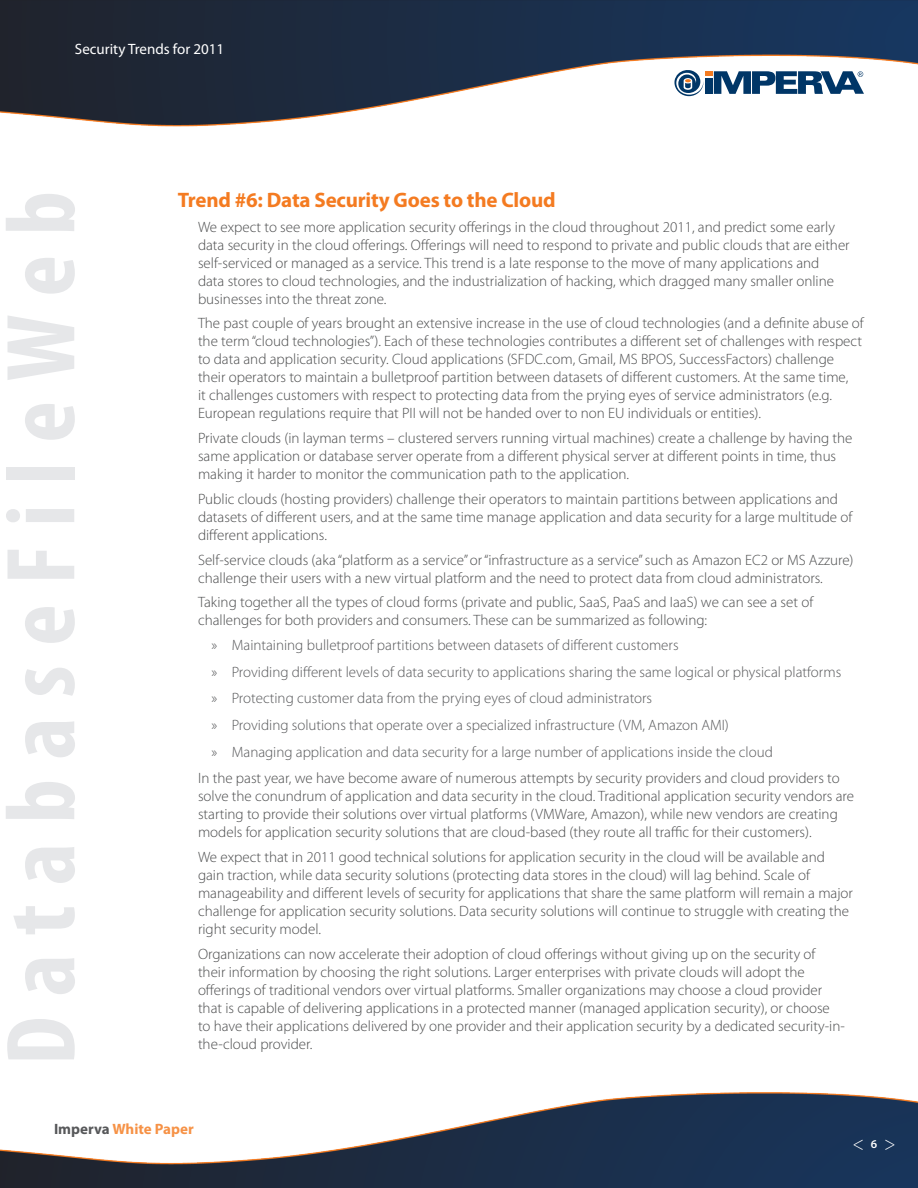
<style>
.page{position:relative;width:918px;height:1188px;background:#fff}
.page>*{position:absolute;margin:0;border:0;box-sizing:border-box;transform-origin:0 0}
.t1{font:700 condensed 99px "Myriad Pro";letter-spacing:.2em;color:#e6e7e9}
.body_header{font:700 21px "Myriad Pro";letter-spacing:-.01em;color:#f47b21}
.t2{font:300 19.5px "Myriad Pro";color:#fff}
.Body_Copy{font:300 15px/18px "Myriad Pro";color:#4b4c4d}
.Feature_Bullets{font:300 15px "Myriad Pro";color:#57585a}
.t3{font:15px "Myriad Pro";color:#fff}
.t4{font:700 15px "Myriad Pro";color:#f69246}
.t5{font:600 12px "Myriad Pro";color:#fff}
.s1{color:#57585a}
</style>
<div class="page">
<img style="left:0;top:1092px;width:918px;height:96px">
<img style="left:0;top:0;width:918px;height:127px">
<svg style="left:674px;top:70px;width:29px;height:26px"></svg>
<div style="left:705px;top:71px;width:8px;height:5px;background:#f47b21"></div>
<div style="left:705px;top:78px;width:8px;height:16px;background:#003667"></div>
<svg style="left:714px;top:71px;width:150px;height:23px"></svg>
<p class="t3" style="left:75px;top:39px;width:151px">Security Trends for 2011</p>
<h1 class="t1" style="left:-21px;top:1065px;width:876px;rotate:-90deg">DatabaseFileWeb</h1>
<p class="body_header" style="left:178px;top:186px;width:379px">Trend #6: Data Security Goes to the Cloud</p>
<p class="Body_Copy" style="left:198px;top:218px;width:653px">We expect to see more application security offerings in the cloud throughout 2011, and predict some early data security in the cloud offerings. Offerings will need to respond to private and public clouds that are either self-serviced or managed as a service. This trend is a late response to the move of many applications and<br>data stores to cloud technologies, and the industrialization of hacking, which dragged many smaller online businesses into the threat zone.</p>
<p class="Body_Copy" style="left:198px;top:315px;width:667px">The past couple of years brought an extensive increase in the use of cloud technologies (and a definite abuse of the term “cloud technologies”). Each of these technologies contributes a different set of challenges with respect to data and application security. Cloud applications (SFDC.com, Gmail, MS BPOS, SuccessFactors) challenge their operators to maintain a bulletproof partition between datasets of different customers. At the same time,<br>it challenges customers with respect to protecting data from the prying eyes of service administrators (e.g.<br>European regulations require that PII will not be handed over to non EU individuals or entities).</p>
<p class="Body_Copy" style="left:198px;top:429px;width:656px">Private clouds (in layman terms – clustered servers running virtual machines) create a challenge by having the same application or database server operate from a different physical server at different points in time, thus making it harder to monitor the communication path to the application.</p>
<p class="Body_Copy" style="left:198px;top:490px;width:656px">Public clouds (hosting providers) challenge their operators to maintain partitions between applications and datasets of different users, and at the same time manage application and data security for a large multitude of different applications.</p>
<p class="Body_Copy" style="left:198px;top:551px;width:657px">Self-service clouds (aka “platform as a service” or “infrastructure as a service” such as Amazon EC2 or MS Azzure) challenge their users with a new virtual platform and the need to protect data from cloud administrators.</p>
<p class="Body_Copy" style="left:198px;top:594px;width:617px">Taking together all the types of cloud forms (private and public, SaaS, PaaS and IaaS) we can see a set of challenges for both providers and consumers. These can be summarized as following:</p>
<p class="Feature_Bullets" style="left:212px;top:637px;width:469px">» Maintaining bulletproof partitions between datasets of different customers</p>
<p class="Feature_Bullets" style="left:212px;top:664px;width:631px">» Providing different levels of data security to applications sharing the same logical or physical platforms</p>
<p class="Feature_Bullets" style="left:212px;top:690px;width:442px">» Protecting customer data from the prying eyes of cloud administrators</p>
<p class="Feature_Bullets" style="left:212px;top:717px;width:519px">» Providing solutions that operate over a specialized infrastructure (VM, Amazon AMI)</p>
<p class="Feature_Bullets" style="left:212px;top:743px;width:563px">» Managing application and data security for a large number of applications inside the cloud</p>
<p class="Body_Copy" style="left:198px;top:770px;width:658px">In the past year, we have become aware of numerous attempts by security providers and cloud providers to solve the conundrum of application and data security in the cloud. Traditional application security vendors are starting to provide their solutions over virtual platforms (VMWare, Amazon), while new vendors are creating models for application security solutions that are cloud-based (they route all traffic for their customers).</p>
<p class="Body_Copy" style="left:198px;top:848px;width:657px">We expect that in 2011 good technical solutions for application security in the cloud will be available and gain traction, while data security solutions (protecting data stores in the cloud) will lag behind. Scale of manageability and different levels of security for applications that share the same platform will remain a major challenge for application security solutions. Data security solutions will continue to struggle with creating the right security model.</p>
<p class="Body_Copy" style="left:198px;top:945px;width:648px">Organizations can now accelerate their adoption of cloud offerings without giving up on the security of their information by choosing the right solutions. Larger enterprises with private clouds will adopt the offerings of traditional vendors over virtual platforms. Smaller organizations may choose a cloud provider that is capable of delivering applications in a protected manner (managed application security), or choose to have their applications delivered by one provider and their application security by a dedicated security-in&shy;the-cloud provider.</p>
<p class="t4" style="left:54px;top:1119px;width:141px"><span class="s1">Imperva</span> White Paper</p>
<h3 class="t2" style="left:852px;top:1132px;width:45px">&lt; &gt;</h3>
<p class="t5" style="left:871px;top:1137px;width:8px">6</p>
</div>
